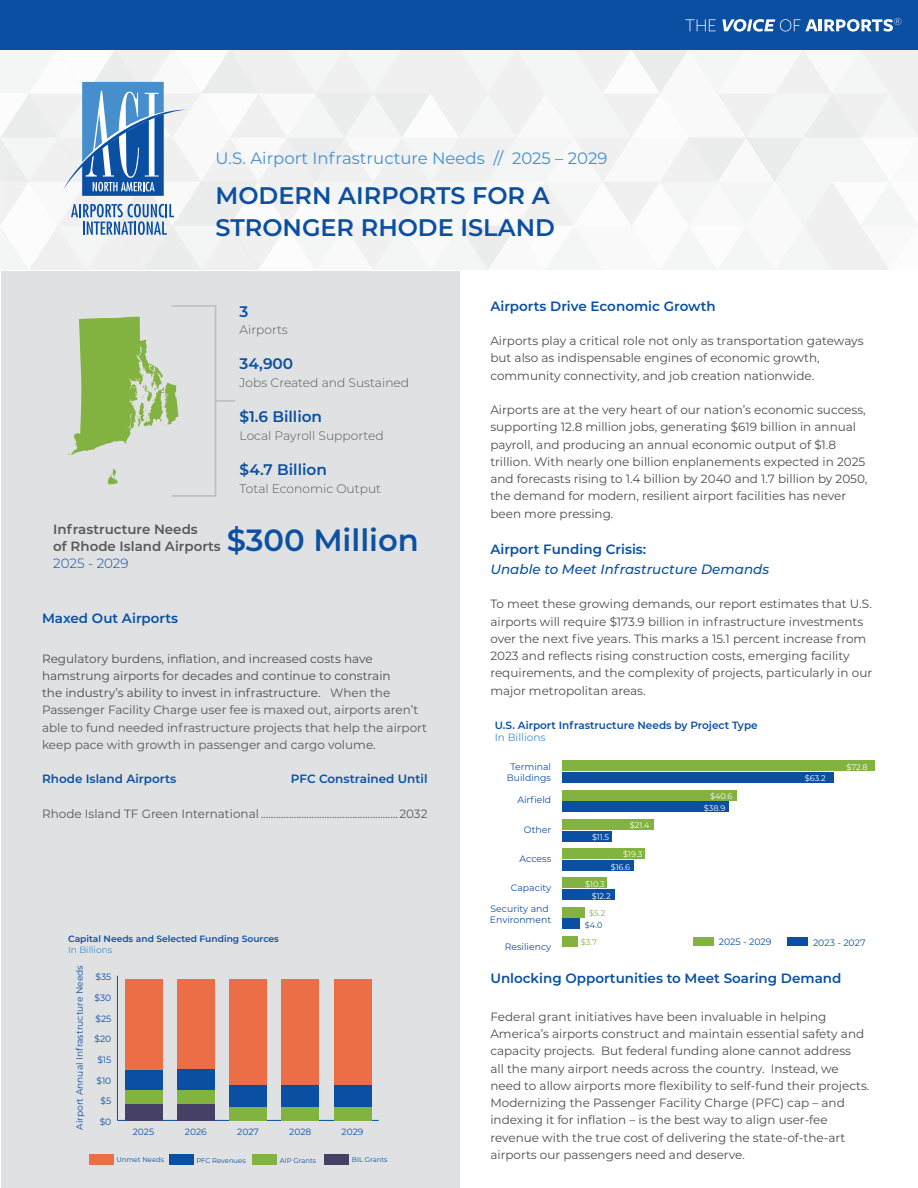
<style>
.page{position:relative;width:918px;height:1188px;background:#fff}
.page>*{position:absolute;margin:0;border:0;box-sizing:border-box;transform-origin:0 0}
.t1{font:600 30.6px "Montserrat";color:#0a4fa2}
.t2{font:600 24px/31.5px "Montserrat";color:#0a4fa2}
.t3{font:16.5px "Montserrat";color:#468fcc}
.t4{font:600 15.3px "Montserrat";color:#0a4fa2}
.Section_Heading{font:600 13.5px "Montserrat";color:#094fa3}
.Section_Heading-2{font:italic 500 13.5px "Montserrat";color:#094fa3}
.Section_Headline{font:600 13.5px "Montserrat";color:#094fa3}
.t5{font:600 13.35px/16.8px "Montserrat";color:#57585a}
.t6{font:300 12.3px "Montserrat";color:#57585a}
.Gen_Text{font:12px/17.2px "Montserrat";color:#4b4c4d}
.Tabs{font:12px/17.2px "Montserrat";color:#57585a}
.t7{font:600 12px "Montserrat";color:#094fa3}
.t8{font:600 10.5px/12.6px "Montserrat";color:#0a4fa2}
.t9{font:9.3px/11.1px "Montserrat";color:#0a4fa2}
.t10{font:9.15px "Montserrat";color:#0a4fa2}
.t11{font:600 9.15px "Montserrat";color:#0a4fa2}
.t12{font:9.15px "Montserrat";color:#468fcc}
.t13{font:8.1px/11.2px "Montserrat";color:#fff}
.t14{font:8.1px/12px "Montserrat";color:#82b240;text-align:center}
.t15{font:6.9px "Montserrat";color:#0a4fa2}
.s1{font-weight:300;color:#0a4fa2}
.s2{color:#4b4c4d}
.s3{font-weight:400;color:#468fcc}
.s4{color:#0a4fa2}
</style>
<div class="page">
<div style="left:1px;top:271px;width:459px;height:916px;background:#e0e1e3"></div>
<svg style="left:0;top:0;width:918px;height:270px"></svg>
<div style="left:171px;top:305px;width:45px;height:192px;border:2px solid #bcbdc0"></div>
<svg style="left:216px;top:400px;width:19px;height:2px"></svg>
<svg style="left:108px;top:468px;width:10px;height:17px"></svg>
<svg style="left:68px;top:317px;width:110px;height:138px"></svg>
<div style="left:787px;top:937px;width:21px;height:9px;background:#0a4fa2"></div>
<div style="left:562px;top:772px;width:272px;height:11px;background:#0a4fa2"></div>
<div style="left:562px;top:802px;width:167px;height:10px;background:#0a4fa2"></div>
<div style="left:562px;top:831px;width:50px;height:10px;background:#0a4fa2"></div>
<div style="left:562px;top:860px;width:72px;height:11px;background:#0a4fa2"></div>
<div style="left:562px;top:889px;width:53px;height:11px;background:#0a4fa2"></div>
<div style="left:562px;top:919px;width:18px;height:10px;background:#0a4fa2"></div>
<div style="left:693px;top:937px;width:21px;height:9px;background:#82b240"></div>
<div style="left:562px;top:761px;width:313px;height:10px;background:#82b240"></div>
<div style="left:562px;top:790px;width:175px;height:10px;background:#82b240"></div>
<div style="left:562px;top:819px;width:92px;height:11px;background:#82b240"></div>
<div style="left:562px;top:848px;width:83px;height:11px;background:#82b240"></div>
<div style="left:562px;top:878px;width:45px;height:10px;background:#82b240"></div>
<div style="left:562px;top:907px;width:23px;height:10px;background:#82b240"></div>
<div style="left:562px;top:936px;width:16px;height:11px;background:#82b240"></div>
<hr style="left:117px;top:1120px;width:262px;height:1px;background:#0a4fa2">
<hr style="left:117px;top:976px;width:1px;height:144px;background:#0a4fa2">
<div style="left:89px;top:1154px;width:24px;height:11px;background:#ec6e46"></div>
<div style="left:125px;top:979px;width:37px;height:91px;background:#ec6e46"></div>
<div style="left:177px;top:979px;width:38px;height:91px;background:#ec6e46"></div>
<div style="left:229px;top:979px;width:38px;height:107px;background:#ec6e46"></div>
<div style="left:281px;top:979px;width:38px;height:106px;background:#ec6e46"></div>
<div style="left:334px;top:979px;width:37px;height:106px;background:#ec6e46"></div>
<div style="left:169px;top:1155px;width:24px;height:10px;background:#0a4fa2"></div>
<div style="left:125px;top:1070px;width:37px;height:21px;background:#0a4fa2"></div>
<div style="left:177px;top:1070px;width:38px;height:21px;background:#0a4fa2"></div>
<div style="left:229px;top:1086px;width:38px;height:21px;background:#0a4fa2"></div>
<div style="left:281px;top:1085px;width:38px;height:22px;background:#0a4fa2"></div>
<div style="left:334px;top:1085px;width:37px;height:22px;background:#0a4fa2"></div>
<div style="left:252px;top:1154px;width:25px;height:11px;background:#82b240"></div>
<div style="left:125px;top:1091px;width:37px;height:13px;background:#82b240"></div>
<div style="left:177px;top:1091px;width:38px;height:13px;background:#82b240"></div>
<div style="left:229px;top:1107px;width:38px;height:13px;background:#82b240"></div>
<div style="left:281px;top:1107px;width:38px;height:13px;background:#82b240"></div>
<div style="left:334px;top:1107px;width:37px;height:13px;background:#82b240"></div>
<div style="left:324px;top:1154px;width:25px;height:11px;background:#463f66"></div>
<div style="left:125px;top:1104px;width:37px;height:16px;background:#463f66"></div>
<div style="left:177px;top:1104px;width:38px;height:16px;background:#463f66"></div>
<p class="t3" style="left:216px;top:147px;width:393px">U.S. Airport Infrastructure Needs // 2025 – 2029</p>
<p class="t2" style="left:216px;top:179px;width:341px">MODERN AIRPORTS FOR A<br>STRONGER RHODE ISLAND</p>
<p class="t4" style="left:240px;top:300px;width:10px">3</p>
<p class="t6" style="left:240px;top:322px;width:50px">Airports</p>
<p class="t4" style="left:240px;top:353px;width:55px">34,900</p>
<p class="t6" style="left:240px;top:374px;width:171px">Jobs Created and Sustained</p>
<p class="t4" style="left:240px;top:406px;width:84px">$1.6 Billion</p>
<p class="t6" style="left:240px;top:427px;width:146px">Local Payroll Supported</p>
<p class="t4" style="left:240px;top:459px;width:89px">$4.7 Billion</p>
<p class="t6" style="left:240px;top:480px;width:143px">Total Economic Output</p>
<h1 class="t1" style="left:227px;top:519px;width:194px">$300 Million</h1>
<p class="t5" style="left:53px;top:521px;width:169px">Infrastructure Needs<br>of Rhode Island Airports<br><span class="s1">2025 - 2029</span></p>
<p class="Section_Headline" style="left:42px;top:609px;width:138px">Maxed Out Airports</p>
<p class="Tabs" style="left:42px;top:649px;width:387px"><span class="s2">Regulatory burdens, inflation, and increased costs have hamstrung airports for decades and continue to constrain<br>the industry’s ability to invest in infrastructure.</span> When the Passenger Facility Charge user fee is maxed out, airports aren’t able to fund needed infrastructure projects that help the airport keep pace with growth in passenger and cargo volume.</p>
<p class="t7" style="left:42px;top:771px;width:136px">Rhode Island Airports</p>
<p class="t7" style="left:291px;top:771px;width:138px">PFC Constrained Until</p>
<p class="Tabs" style="left:42px;top:805px;width:387px">Rhode Island TF Green International ......................................................2032</p>
<p class="Section_Heading" style="left:490px;top:296px;width:227px">Airports Drive Economic Growth</p>
<p class="Gen_Text" style="left:490px;top:332px;width:375px">Airports play a critical role not only as transportation gateways but also as indispensable engines of economic growth, community connectivity, and job creation nationwide.</p>
<p class="Gen_Text" style="left:490px;top:401px;width:379px">Airports are at the very heart of our nation’s economic success, supporting 12.8 million jobs, generating $619 billion in annual payroll, and producing an annual economic output of $1.8 trillion. With nearly one billion enplanements expected in 2025 and forecasts rising to 1.4 billion by 2040 and 1.7 billion by 2050, the demand for modern, resilient airport facilities has never been more pressing.</p>
<p class="Section_Heading" style="left:490px;top:540px;width:157px">Airport Funding Crisis:</p>
<p class="Section_Heading-2" style="left:490px;top:560px;width:280px">Unable to Meet Infrastructure Demands</p>
<p class="Gen_Text" style="left:490px;top:595px;width:383px">To meet these growing demands, our report estimates that U.S. airports will require $173.9 billion in infrastructure investments over the next five years. This marks a 15.1 percent increase from 2023 and reflects rising construction costs, emerging facility requirements, and the complexity of projects, particularly in our major metropolitan areas.</p>
<p class="t8" style="left:495px;top:718px;width:264px">U.S. Airport Infrastructure Needs by Project Type<br><span class="s3">In Billions</span></p>
<p class="t9" style="left:507px;top:760px;width:46px;text-align:center">Terminal<br>Buildings</p>
<p class="t13" style="left:846px;top:761px;width:23px">$72.8</p>
<p class="t13" style="left:805px;top:773px;width:22px">$63.2</p>
<p class="t9" style="left:517px;top:794px;width:35px">Airfield</p>
<p class="t13" style="left:704px;top:791px;width:30px;text-indent:6px">$40.6 $38.9</p>
<p class="t9" style="left:524px;top:824px;width:29px">Other</p>
<p class="t13" style="left:592px;top:831px;width:19px">$11.5</p>
<p class="t13" style="left:630px;top:820px;width:21px">$21.4</p>
<p class="t9" style="left:520px;top:853px;width:33px">Access</p>
<p class="t13" style="left:611px;top:848px;width:33px;line-height:12.3px;text-indent:13px">$19.3 $16.6</p>
<p class="t9" style="left:511px;top:882px;width:42px">Capacity</p>
<p class="t9" style="left:490px;top:903px;width:63px">Security and<br>Environment</p>
<p class="t13" style="left:592px;top:878px;width:21px;line-height:11.7px;text-indent:-6px">$10.3 $12.2</p>
<p class="t14" style="left:585px;top:907px;width:22px">$5.2 <span class="s4">$4.0</span></p>
<p class="t11" style="left:68px;top:933px;width:212px">Capital Needs and Selected Funding Sources</p>
<p class="t14" style="left:581px;top:936px;width:17px">$3.7</p>
<p class="t12" style="left:68px;top:944px;width:46px">In Billions</p>
<p class="t9" style="left:505px;top:941px;width:48px">Resiliency</p>
<p class="t9" style="left:719px;top:936px;width:54px">2025 - 2029</p>
<p class="t9" style="left:813px;top:936px;width:54px">2023 - 2027</p>
<p class="t10" style="left:73px;top:1130px;width:166px;rotate:-90deg">Airport Annual Infrastructure Needs</p>
<p class="t10" style="left:96px;top:971px;width:17px">$35</p>
<p class="t10" style="left:95px;top:991px;width:18px">$30</p>
<p class="t10" style="left:95px;top:1012px;width:17px">$25</p>
<p class="t10" style="left:95px;top:1033px;width:18px">$20</p>
<p class="t10" style="left:97px;top:1053px;width:15px">$15</p>
<p class="t10" style="left:96px;top:1074px;width:16px">$10</p>
<p class="t10" style="left:101px;top:1095px;width:12px">$5</p>
<p class="t10" style="left:100px;top:1115px;width:13px">$0</p>
<p class="t10" style="left:133px;top:1125px;width:23px">2025</p>
<p class="t10" style="left:185px;top:1125px;width:23px">2026</p>
<p class="t10" style="left:237px;top:1125px;width:23px">2027</p>
<p class="t10" style="left:289px;top:1125px;width:24px">2028</p>
<p class="t10" style="left:342px;top:1125px;width:23px">2029</p>
<p class="t15" style="left:116px;top:1155px;width:49px">Unmet Needs</p>
<p class="t15" style="left:196px;top:1155px;width:51px">PFC Revenues</p>
<p class="t15" style="left:280px;top:1155px;width:38px">AIP Grants</p>
<p class="t15" style="left:352px;top:1155px;width:37px">BIL Grants</p>
<p class="Section_Heading" style="left:490px;top:968px;width:353px">Unlocking Opportunities to Meet Soaring Demand</p>
<p class="Gen_Text" style="left:490px;top:1008px;width:381px">Federal grant initiatives have been invaluable in helping America’s airports construct and maintain essential safety and capacity projects. But federal funding alone cannot address<br>all the many airport needs across the country. Instead, we need to allow airports more flexibility to self-fund their projects.<br>Modernizing the Passenger Facility Charge (PFC) cap – and indexing it for inflation – is the best way to align user-fee revenue with the true cost of delivering the state-of-the-art airports our passengers need and deserve.</p>
</div>
